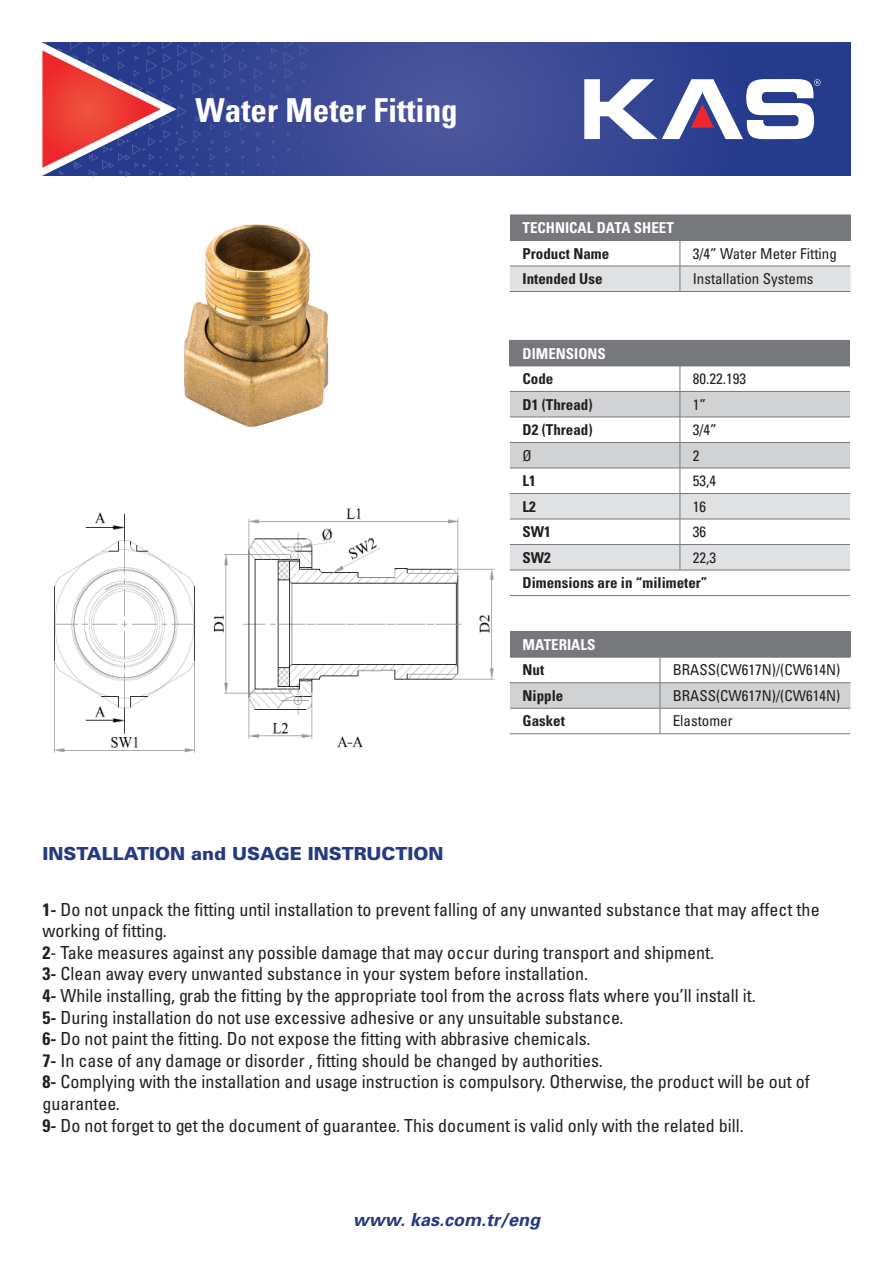
<style>
.page{position:relative;width:893px;height:1263px;background:#fff}
.page>*{position:absolute;margin:0;border:0;box-sizing:border-box;transform-origin:0 0}
.t1{font:33px "Univers Cond Bd Tr";color:#fff}
.t2{font:18px/21.6px "Univers Condensed Tr";color:#231f20}
.t3{font:18px "Univers Black Tr";color:#253a80}
.t4{font:18px "Univers Bold Ita Tr";color:#253a80}
.t5{font:15px "Univers Condensed Tr";color:#231f20}
.t6{font:15px "Univers Cond Bd Tr";color:#231f20}
.t7{font:15px "Univers Cond Bd Tr";color:#fff}
.s1{font-family:"Univers Cond Bd Tr"}
</style>
<div class="page">
<svg style="left:247px;top:43px;width:603px;height:133px"></svg>
<svg style="left:256px;top:131px;width:5px;height:6px"></svg>
<svg style="left:256px;top:117px;width:5px;height:5px"></svg>
<svg style="left:255px;top:100px;width:7px;height:8px"></svg>
<svg style="left:255px;top:85px;width:7px;height:8px"></svg>
<svg style="left:254px;top:68px;width:9px;height:11px"></svg>
<svg style="left:257px;top:56px;width:3px;height:4px"></svg>
<svg style="left:272px;top:140px;width:3px;height:4px"></svg>
<svg style="left:272px;top:109px;width:4px;height:5px"></svg>
<svg style="left:271px;top:94px;width:5px;height:5px"></svg>
<svg style="left:272px;top:79px;width:3px;height:4px"></svg>
<svg style="left:270px;top:62px;width:7px;height:8px"></svg>
<svg style="left:271px;top:48px;width:5px;height:5px"></svg>
<svg style="left:287px;top:148px;width:4px;height:3px"></svg>
<svg style="left:287px;top:132px;width:4px;height:5px"></svg>
<svg style="left:287px;top:102px;width:4px;height:4px"></svg>
<svg style="left:286px;top:85px;width:6px;height:7px"></svg>
<svg style="left:284px;top:43px;width:10px;height:35px"></svg>
<svg style="left:302px;top:125px;width:4px;height:4px"></svg>
<svg style="left:301px;top:108px;width:6px;height:7px"></svg>
<svg style="left:303px;top:79px;width:3px;height:4px"></svg>
<svg style="left:301px;top:62px;width:7px;height:8px"></svg>
<svg style="left:300px;top:45px;width:9px;height:11px"></svg>
<svg style="left:256px;top:147px;width:5px;height:19px"></svg>
<svg style="left:272px;top:165px;width:4px;height:9px"></svg>
<svg style="left:42px;top:43px;width:205px;height:133px"></svg>
<svg style="left:584px;top:79px;width:237px;height:60px"></svg>
<div style="left:510px;top:215px;width:340px;height:25px;background:#76787b"></div>
<svg style="left:510px;top:241px;width:340px;height:50px"></svg>
<hr style="left:510px;top:240px;width:170px;height:1px;background:#76787b">
<hr style="left:680px;top:240px;width:170px;height:1px;background:#76787b">
<hr style="left:510px;top:266px;width:170px;height:1px;background:#76787b">
<hr style="left:680px;top:266px;width:170px;height:1px;background:#76787b">
<hr style="left:510px;top:291px;width:170px;height:1px;background:#76787b">
<hr style="left:680px;top:291px;width:170px;height:1px;background:#76787b">
<div style="left:510px;top:340px;width:340px;height:26px;background:#76787b"></div>
<svg style="left:510px;top:367px;width:340px;height:203px"></svg>
<hr style="left:510px;top:366px;width:170px;height:1px;background:#76787b">
<hr style="left:680px;top:366px;width:170px;height:1px;background:#76787b">
<hr style="left:510px;top:391px;width:170px;height:1px;background:#76787b">
<hr style="left:680px;top:391px;width:170px;height:1px;background:#76787b">
<hr style="left:510px;top:417px;width:170px;height:1px;background:#76787b">
<hr style="left:680px;top:417px;width:170px;height:1px;background:#76787b">
<hr style="left:510px;top:442px;width:170px;height:1px;background:#76787b">
<hr style="left:680px;top:442px;width:170px;height:1px;background:#76787b">
<hr style="left:510px;top:468px;width:170px;height:1px;background:#76787b">
<hr style="left:680px;top:468px;width:170px;height:1px;background:#76787b">
<hr style="left:510px;top:493px;width:170px;height:1px;background:#76787b">
<hr style="left:680px;top:493px;width:170px;height:1px;background:#76787b">
<hr style="left:510px;top:519px;width:170px;height:1px;background:#76787b">
<hr style="left:680px;top:519px;width:170px;height:1px;background:#76787b">
<hr style="left:510px;top:544px;width:170px;height:1px;background:#76787b">
<hr style="left:680px;top:544px;width:170px;height:1px;background:#76787b">
<hr style="left:510px;top:570px;width:170px;height:1px;background:#76787b">
<hr style="left:680px;top:570px;width:170px;height:1px;background:#76787b">
<hr style="left:510px;top:595px;width:170px;height:1px;background:#76787b">
<hr style="left:680px;top:595px;width:170px;height:1px;background:#76787b">
<div style="left:510px;top:632px;width:340px;height:25px;background:#76787b"></div>
<svg style="left:510px;top:658px;width:340px;height:75px"></svg>
<hr style="left:510px;top:631px;width:150px;height:1px;background:#76787b">
<hr style="left:660px;top:631px;width:190px;height:1px;background:#76787b">
<hr style="left:510px;top:657px;width:150px;height:1px;background:#76787b">
<hr style="left:660px;top:657px;width:190px;height:1px;background:#76787b">
<hr style="left:510px;top:682px;width:150px;height:1px;background:#76787b">
<hr style="left:660px;top:682px;width:190px;height:1px;background:#76787b">
<hr style="left:510px;top:708px;width:150px;height:1px;background:#76787b">
<hr style="left:660px;top:708px;width:190px;height:1px;background:#76787b">
<hr style="left:510px;top:733px;width:150px;height:1px;background:#76787b">
<hr style="left:660px;top:733px;width:190px;height:1px;background:#76787b">
<img style="left:184px;top:224px;width:145px;height:203px">
<img style="left:54px;top:508px;width:441px;height:245px">
<h1 class="t1" style="left:196px;top:90px;width:264px">Water Meter Fitting</h1>
<p class="t3" style="left:43px;top:842px;width:402px">INSTALLATION and USAGE INSTRUCTION</p>
<p class="t7" style="left:523px;top:219px;width:153px">TECHNICAL DATA SHEET</p>
<p class="t6" style="left:523px;top:244px;width:88px">Product Name</p>
<p class="t5" style="left:693px;top:244px;width:146px">3/4” Water Meter Fitting</p>
<p class="t6" style="left:523px;top:270px;width:81px">Intended Use</p>
<p class="t5" style="left:693px;top:269px;width:122px">Installation Systems</p>
<p class="t7" style="left:523px;top:344px;width:85px">DIMENSIONS</p>
<p class="t6" style="left:523px;top:370px;width:32px">Code</p>
<p class="t5" style="left:693px;top:369px;width:55px">80.22.193</p>
<p class="t6" style="left:523px;top:395px;width:71px">D1 (Thread)</p>
<p class="t5" style="left:693px;top:395px;width:15px">1”</p>
<p class="t6" style="left:523px;top:421px;width:71px">D2 (Thread)</p>
<p class="t5" style="left:693px;top:420px;width:26px">3/4”</p>
<p class="t5" style="left:523px;top:446px;width:11px">Ø</p>
<p class="t5" style="left:693px;top:446px;width:8px">2</p>
<p class="t6" style="left:523px;top:472px;width:15px">L1</p>
<p class="t5" style="left:693px;top:471px;width:25px">53,4</p>
<p class="t6" style="left:523px;top:497px;width:15px">L2</p>
<p class="t5" style="left:693px;top:497px;width:15px">16</p>
<p class="t6" style="left:523px;top:523px;width:30px">SW1</p>
<p class="t5" style="left:693px;top:522px;width:15px">36</p>
<p class="t6" style="left:523px;top:548px;width:30px">SW2</p>
<p class="t5" style="left:693px;top:548px;width:25px">22,3</p>
<p class="t6" style="left:523px;top:574px;width:186px">Dimensions are in “milimeter”</p>
<p class="t7" style="left:523px;top:635px;width:74px">MATERIALS</p>
<p class="t6" style="left:523px;top:661px;width:23px">Nut</p>
<p class="t5" style="left:673px;top:660px;width:169px">BRASS(CW617N)/(CW614N)</p>
<p class="t6" style="left:523px;top:686px;width:42px">Nipple</p>
<p class="t5" style="left:673px;top:686px;width:169px">BRASS(CW617N)/(CW614N)</p>
<p class="t6" style="left:523px;top:712px;width:44px">Gasket</p>
<p class="t5" style="left:673px;top:712px;width:61px">Elastomer</p>
<p class="t2" style="left:43px;top:898px;width:779px"><span class="s1">1-</span> Do not unpack the fitting until installation to prevent falling of any unwanted substance that may affect the working of fitting.<br><span class="s1">2</span>- Take measures against any possible damage that may occur during transport and shipment.<br><span class="s1">3-</span> Clean away every unwanted substance in your system before installation.<br><span class="s1">4-</span> While installing, grab the fitting by the appropriate tool from the across flats where you’ll install it.<br><span class="s1">5-</span> During installation do not use excessive adhesive or any unsuitable substance.<br><span class="s1">6-</span> Do not paint the fitting. Do not expose the fitting with abbrasive chemicals.<br><span class="s1">7-</span> In case of any damage or disorder , fitting should be changed by authorities.<br><span class="s1">8-</span> Complying with the installation and usage instruction is compulsory. Otherwise, the product will be out of guarantee.<br><span class="s1">9-</span> Do not forget to get the document of guarantee. This document is valid only with the related bill.</p>
<p class="t4" style="left:353px;top:1208px;width:189px">www. kas.com.tr/eng</p>
</div>
